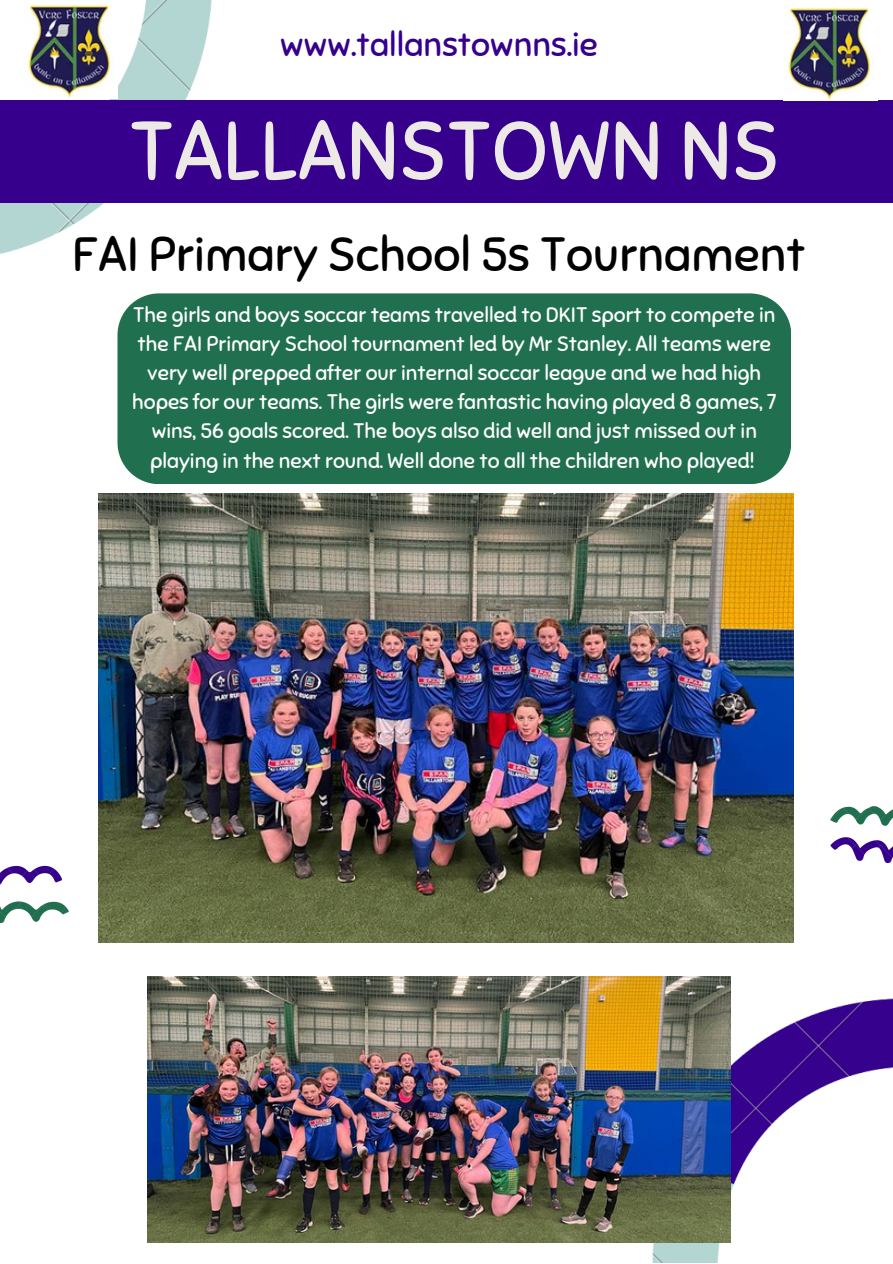
<style>
.page{position:relative;width:893px;height:1264px;background:#fff}
.page>*{position:absolute;margin:0;border:0;box-sizing:border-box;transform-origin:0 0}
.t1{font:82.2px "Sniglet";color:#ede9e7}
.t2{font:48px "Sniglet";color:#000}
.t3{font:33.6px "Sniglet";color:#36008d}
.t4{font:21px/29.2px "Sniglet";color:#fff;text-align:center}
</style>
<div class="page">
<img style="left:0;top:0;width:236px;height:254px">
<div style="left:0;top:100px;width:892px;height:102px;background:#36008d"></div>
<img style="left:830px;top:806px;width:62px;height:56px">
<img style="left:0;top:865px;width:68px;height:57px">
<img style="left:652px;top:983px;width:240px;height:279px">
<img style="left:23px;top:0;width:95px;height:98px">
<img style="left:787px;top:8px;width:84px;height:92px">
<div style="left:117px;top:293px;width:674px;height:191px;background:#20704f"></div>
<img style="left:99px;top:494px;width:694px;height:448px">
<img style="left:147px;top:976px;width:583px;height:266px">
<p class="t3" style="left:280px;top:24px;width:319px">www.tallanstownns.ie</p>
<p class="t1" style="left:129px;top:101px;width:652px">TALLANSTOWN NS</p>
<p class="t2" style="left:73px;top:225px;width:734px">FAI Primary School 5s Tournament</p>
<p class="t4" style="left:132px;top:300px;width:646px">The girls and boys soccar teams travelled to DKIT sport to compete in the FAI Primary School tournament led by Mr Stanley. All teams were very well prepped after our internal soccar league and we had high hopes for our teams. The girls were fantastic having played 8 games, 7 wins, 56 goals scored. The boys also did well and just missed out in playing in the next round. Well done to all the children who played!</p>
</div>
